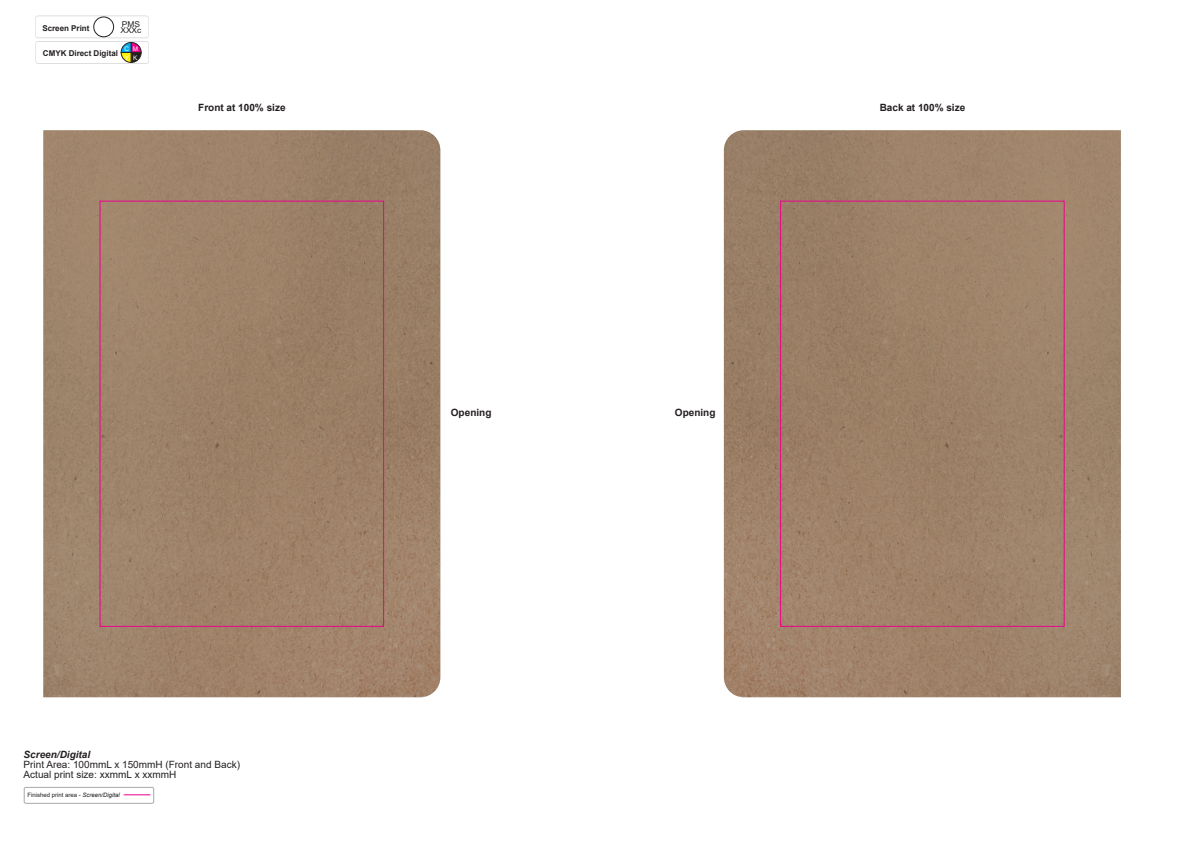
<style>
.page{position:relative;width:1191px;height:842px;background:#fff}
.page>*{position:absolute;margin:0;border:0;box-sizing:border-box;transform-origin:0 0}
.t1{font:10px/10px "Arial";color:#231f20}
.t2{font:700 10px "Arial";color:#231f20}
.t3{font:italic 700 10px "Arial";color:#231f20}
.t4{font:700 8px "Arial";color:#231f20}
.t5{font:8px/6px "Arial";color:#231f20;scale:1.05 1}
.t6{font:6.3px/8.6px "Arial";color:#fff}
.t7{font:6px "Arial";color:#231f20}
.s1{font-style:italic}
</style>
<div class="page">
<svg style="left:24px;top:787px;width:130px;height:17px"></svg>
<svg style="left:35px;top:16px;width:114px;height:48px"></svg>
<img style="left:43px;top:130px;width:397px;height:567px">
<div style="left:100px;top:201px;width:284px;height:426px;border:1px solid #ed028c"></div>
<img style="left:724px;top:130px;width:396px;height:567px">
<div style="left:780px;top:201px;width:284px;height:426px;border:1px solid #ed028c"></div>
<p class="t4" style="left:42px;top:22px;width:49px">Screen Print</p>
<p class="t5" style="left:120px;top:22px;width:21px">PMS<br>XXXc</p>
<p class="t4" style="left:43px;top:47px;width:77px">CMYK Direct Digital</p>
<p class="t6" style="left:124px;top:45px;width:15px">C M<br>Y K</p>
<p class="t2" style="left:198px;top:101px;width:89px">Front at 100% size</p>
<p class="t3" style="left:24px;top:748px;width:68px">Screen/Digital</p>
<p class="t1" style="left:24px;top:760px;width:218px">Print Area: 100mmL x 150mmH (Front and Back)<br>Actual print size: xxmmL x xxmmH</p>
<p class="t7" style="left:28px;top:791px;width:94px">Finished print area - <span class="s1">Screen/Digital</span></p>
<p class="t2" style="left:451px;top:406px;width:42px">Opening</p>
<p class="t2" style="left:675px;top:406px;width:42px">Opening</p>
<p class="t2" style="left:879px;top:101px;width:87px">Back at 100% size</p>
</div>
